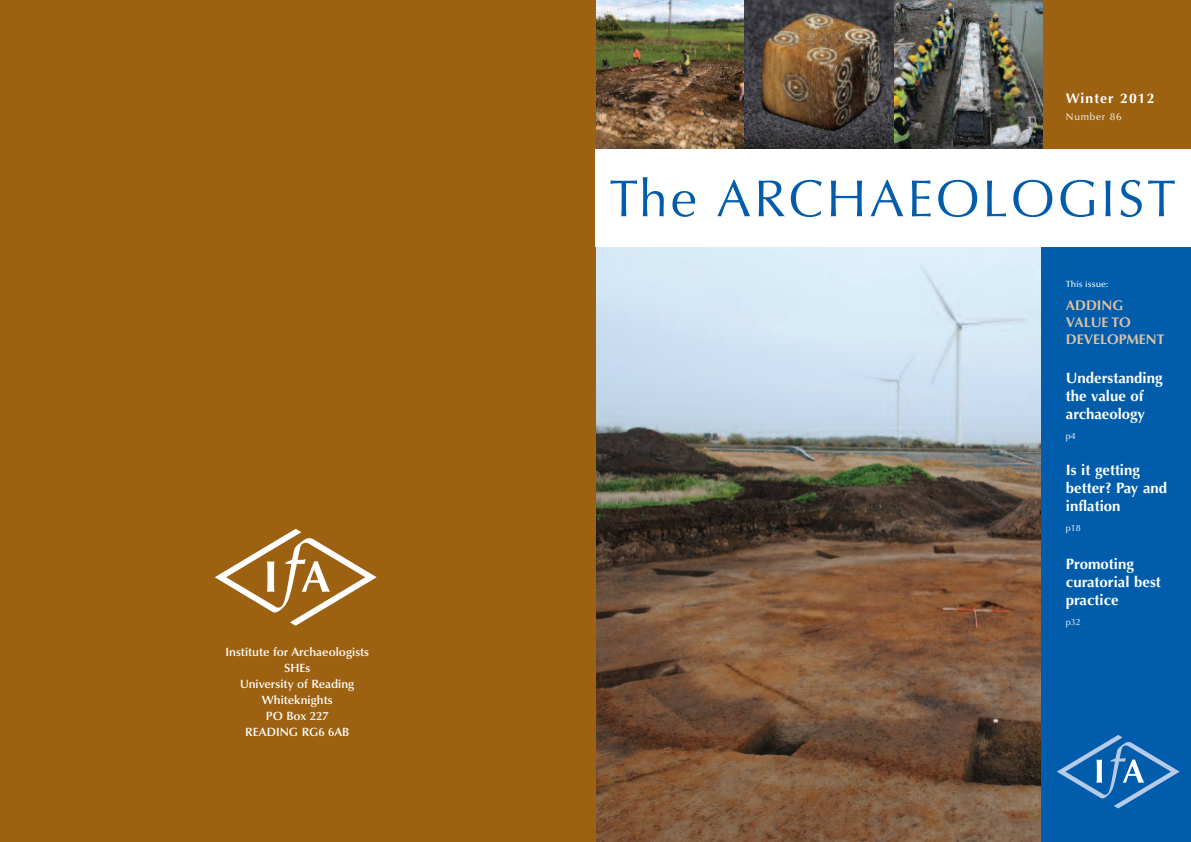
<style>
.page{position:relative;width:1191px;height:842px;background:#fff}
.page>*{position:absolute;margin:0;border:0;box-sizing:border-box;transform-origin:0 0}
.t1{font:52px "Optima";letter-spacing:.055em;color:#015dab}
.t2{font:700 15px/18px "Optima";color:#fff}
.t3{font:700 14px/17.2px "Optima";color:#dec2a2}
.t4{font:700 14px "Optima";letter-spacing:.08em;color:#fff}
.t5{font:600 12px/16px "Optima";color:#fff;text-align:center}
.t6{font:10px "Optima";letter-spacing:.08em;color:#fff}
.t7{font:500 9px "Optima";color:#fff}
.t8{font:9px "Optima";color:#fff}
</style>
<div class="page">
<div style="left:1041px;top:0;width:150px;height:165px;background:#9c6111"></div>
<img style="left:893px;top:0;width:149px;height:149px">
<img style="left:595px;top:0;width:149px;height:149px">
<img style="left:744px;top:0;width:149px;height:149px">
<img style="left:595px;top:247px;width:446px;height:595px">
<div style="left:0;top:0;width:595px;height:842px;background:#9c6111"></div>
<div style="left:1041px;top:234px;width:150px;height:608px;background:#015dab"></div>
<svg style="left:1057px;top:735px;width:122px;height:73px"></svg>
<div style="left:595px;top:149px;width:596px;height:98px;background:#fff"></div>
<svg style="left:215px;top:529px;width:162px;height:97px"></svg>
<p class="t5" style="left:225px;top:645px;width:145px">Institute for Archaeologists<br>SHEs<br>University of Reading<br>Whiteknights<br>PO Box 227<br>READING RG6 6AB</p>
<p class="t4" style="left:1065px;top:93px;width:90px">Winter 2012</p>
<p class="t6" style="left:1065px;top:113px;width:57px">Number 86</p>
<h1 class="t1" style="left:609px;top:177px;width:568px">The ARCHAEOLOGIST</h1>
<p class="t7" style="left:1065px;top:281px;width:44px">This issue:</p>
<p class="t3" style="left:1065px;top:298px;width:100px">ADDING<br>VALUE TO<br>DEVELOPMENT</p>
<p class="t2" style="left:1065px;top:371px;width:98px">Understanding the value of archaeology</p>
<p class="t8" style="left:1065px;top:433px;width:12px">p4</p>
<p class="t2" style="left:1065px;top:463px;width:103px">Is it getting better? Pay and inflation</p>
<p class="t8" style="left:1065px;top:525px;width:17px">p18</p>
<p class="t2" style="left:1065px;top:557px;width:96px">Promoting curatorial best practice</p>
<p class="t8" style="left:1065px;top:619px;width:17px">p32</p>
</div>
